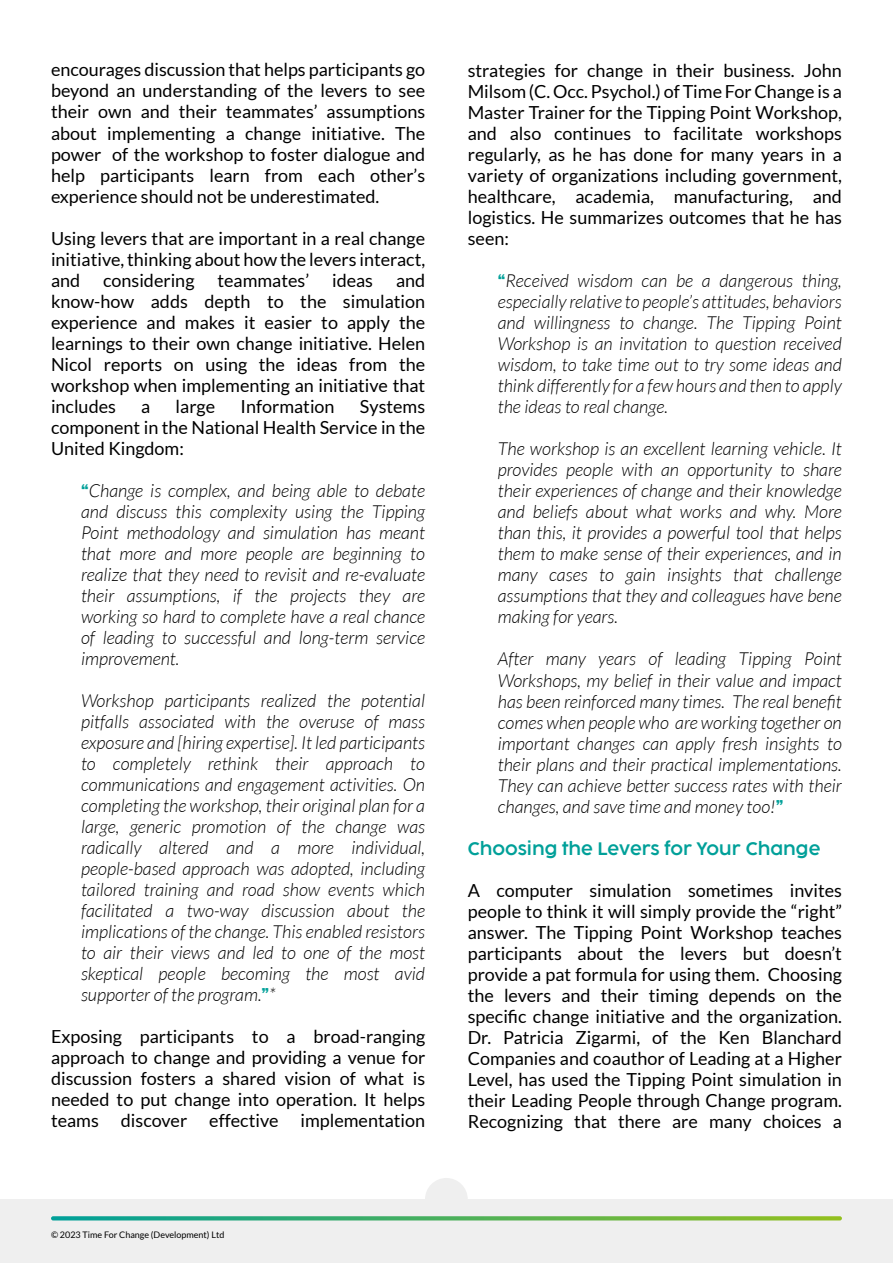
<style>
.page{position:relative;width:893px;height:1263px;background:#fff}
.page>*{position:absolute;margin:0;border:0;box-sizing:border-box;transform-origin:0 0}
.t1{font:italic 300 18px/21px "Lato";color:#000;text-align:justify}
.t2{font:18px/21px "Lato";color:#000;text-align:justify}
.t3{font:300 18px "Cocogoose Pro";color:#00a099}
.t4{font:9px "Lato";color:#000}
.s1{font-family:"Cocogoose Pro";font-style:normal;color:#00a099}
</style>
<div class="page">
<div style="left:0;top:1199px;width:893px;height:64px;background:#efefef"></div>
<div style="left:425px;top:1178px;width:43px;height:43px;background:#efefef;border-radius:50%"></div>
<svg style="left:51px;top:1216px;width:791px;height:4px;background:#53b365"></svg>
<p class="t2" style="left:51px;top:59px;width:376px">encourages discussion that helps participants go beyond an understanding of the levers to see their own and their teammates’ assumptions about implementing a change initiative. The power of the workshop to foster dialogue and help participants learn from each other’s experience should not be underestimated.</p>
<p class="t2" style="left:51px;top:227px;width:376px">Using levers that are important in a real change initiative, thinking about how the levers interact, and</p>
<p class="t2" style="left:103px;top:269px;width:93px">considering</p>
<p class="t2" style="left:217px;top:269px;width:93px">teammates’</p>
<p class="t2" style="left:332px;top:269px;width:43px">ideas</p>
<p class="t2" style="left:51px;top:269px;width:376px;text-indent:345px">and know-how adds depth to the simulation experience and makes it easier to apply the learnings to their own change initiative. Helen Nicol reports on using the ideas from the workshop when implementing an initiative that includes</p>
<p class="t2" style="left:141px;top:395px;width:11px">a</p>
<p class="t2" style="left:176px;top:395px;width:41px">large</p>
<p class="t2" style="left:241px;top:395px;width:96px">Information</p>
<p class="t2" style="left:51px;top:395px;width:376px;text-indent:309px">Systems component in the National Health Service in the United Kingdom:</p>
<p class="t1" style="left:81px;top:480px;width:346px"><span class="s1">“</span>Change is complex, and being able to debate and discuss this complexity using the Tipping Point methodology and simulation has meant that more and more people are beginning to realize that they need to revisit and re-evaluate their assumptions, if the projects they are working so hard to complete have a real chance of leading to successful and long-term service improvement.</p>
<p class="t1" style="left:81px;top:690px;width:346px">Workshop participants realized the potential pitfalls associated with the overuse of mass exposure and [hiring expertise]. It led participants to completely rethink their approach to communications and engagement activities. On completing the workshop, their original plan for a large, generic promotion of the change was radically altered and a more individual, people-based approach was adopted, including tailored training and road show events which facilitated a two-way discussion about the implications of the change. This enabled resistors to air their views and led to one of the most skeptical people becoming the most avid supporter of the program.<span class="s1">”</span>*</p>
<p class="t2" style="left:51px;top:1026px;width:376px">Exposing participants to a broad-ranging approach to change and providing a venue for discussion fosters a shared vision of what is needed to put change into operation. It helps teams discover effective implementation</p>
<p class="t4" style="left:51px;top:1229px;width:175px">© 2023 Time For Change (Development) Ltd</p>
<p class="t2" style="left:468px;top:60px;width:376px">strategies for change in their business. John Milsom (C. Occ. Psychol.) of Time For Change is a Master Trainer for the Tipping Point Workshop, and also continues to facilitate workshops regularly, as he has done for many years in a variety of organizations including government, healthcare, academia, manufacturing, and logistics. He summarizes outcomes that he has seen:</p>
<p class="t1" style="left:498px;top:271px;width:346px"><span class="s1">“</span>Received wisdom can be a dangerous thing, especially relative to people’s attitudes, behaviors and willingness to change. The Tipping Point Workshop is an invitation to question received wisdom, to take time out to try some ideas and think differently for a few hours and then to apply the ideas to real change.</p>
<p class="t1" style="left:498px;top:439px;width:346px">The workshop is an excellent learning vehicle. It provides people with an opportunity to share their experiences of change and their knowledge and beliefs about what works and why. More than this, it provides a powerful tool that helps them to make sense of their experiences, and in many cases to gain insights that challenge assumptions that they and colleagues have bene making for years.</p>
<p class="t1" style="left:498px;top:649px;width:346px">After many years of leading Tipping Point Workshops, my belief in their value and impact has been reinforced many times. The real benefit comes when people who are working together on important changes can apply fresh insights to their plans and their practical implementations.<br>They can achieve better success rates with their changes, and save time and money too!<span class="s1">”</span></p>
<p class="t3" style="left:468px;top:836px;width:354px">Choosing the Levers for Your Change</p>
<p class="t2" style="left:468px;top:879px;width:376px">A computer simulation sometimes invites people to think it will simply provide the “right” answer. The Tipping Point Workshop teaches participants about the levers but doesn’t provide a pat formula for using them. Choosing the levers and their timing depends on the specific change initiative and the organization.<br>Dr. Patricia Zigarmi, of the Ken Blanchard Companies and coauthor of Leading at a Higher Level, has used the Tipping Point simulation in their Leading People through Change program.<br>Recognizing that there are many choices a</p>
</div>
